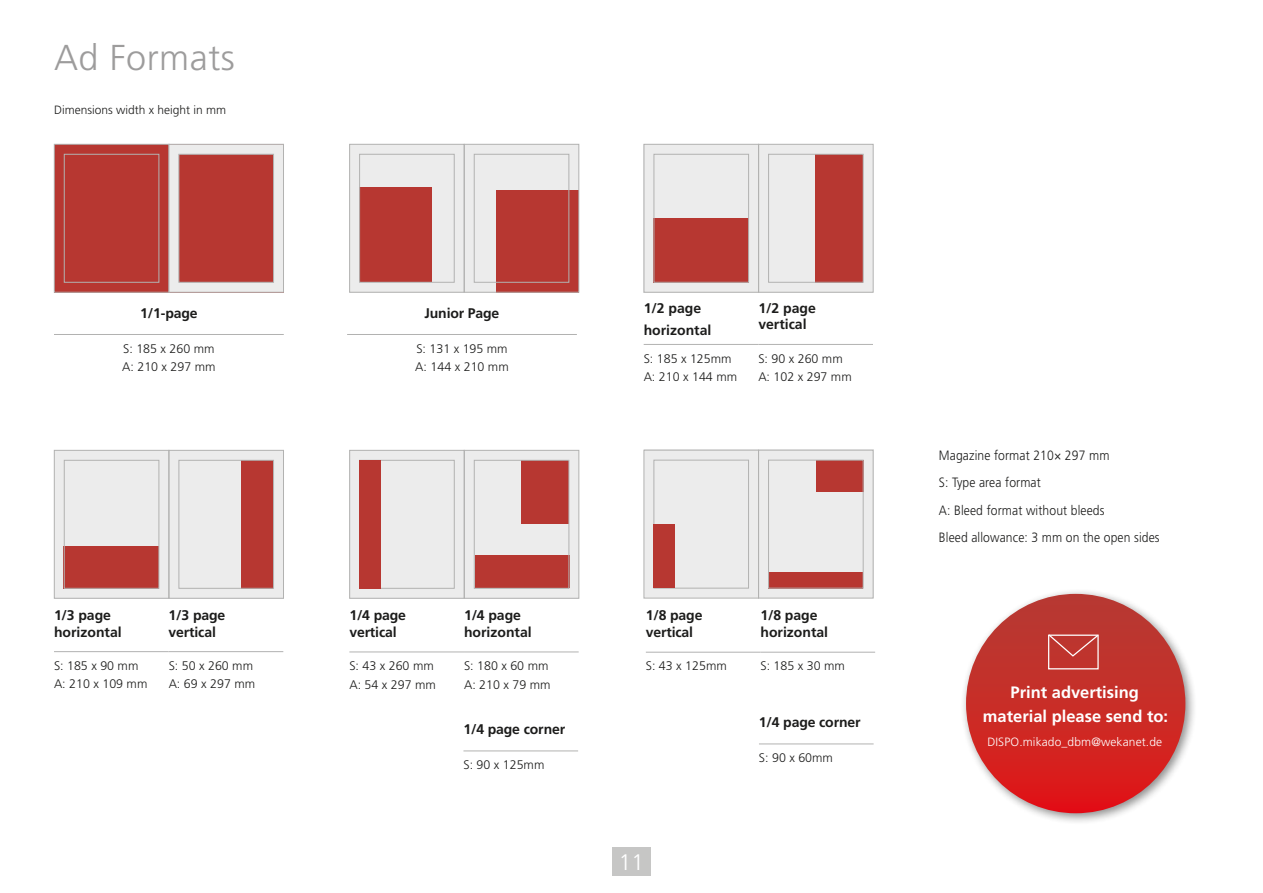
<style>
.page{position:relative;width:1263px;height:893px;background:#fff}
.page>*{position:absolute;margin:0;border:0;box-sizing:border-box;transform-origin:0 0}
.t1{font:300 36px "Frutiger LT Std";letter-spacing:.015em;color:#9d9c9c}
.t2{font:300 22.5px "Frutiger LT Std";color:#fff}
.t3{font:700 16.5px/24px "Frutiger LT Std";color:#fff;text-align:center}
.t4{font:700 13.95px/16.8px "Frutiger LT Std";color:#1c1c1b}
.t5{font:300 13.5px/27.2px "Frutiger LT Std";letter-spacing:.01em;color:#1c1c1b;scale:.9 1}
.t6{font:300 12.45px/18.6px "Frutiger LT Std";color:#1c1c1b}
.t7{font:300 12px "Frutiger LT Std";letter-spacing:.01em;color:#fff}
.t8{font:300 12px "Frutiger LT Std";color:#1c1c1b}
</style>
<div class="page">
<div style="left:54px;top:144px;width:115px;height:149px;background:#b73731;border:1px solid #b2b2b1"></div>
<div style="left:169px;top:144px;width:115px;height:149px;background:#ececec;border:1px solid #b2b2b1"></div>
<div style="left:64px;top:154px;width:95px;height:129px;border:1px solid #b2b2b1"></div>
<div style="left:179px;top:154px;width:95px;height:129px;background:#b73731;border:1px solid #b2b2b1"></div>
<div style="left:349px;top:144px;width:230px;height:148px;background:#ececec"></div>
<div style="left:360px;top:187px;width:72px;height:95px;background:#b73731"></div>
<div style="left:496px;top:190px;width:83px;height:102px;background:#b73731"></div>
<div style="left:349px;top:144px;width:115px;height:149px;border:1px solid #b2b2b1"></div>
<div style="left:464px;top:144px;width:115px;height:149px;border:1px solid #b2b2b1"></div>
<div style="left:359px;top:154px;width:95px;height:129px;border:1px solid #b2b2b1"></div>
<div style="left:474px;top:154px;width:95px;height:129px;border:1px solid #b2b2b1"></div>
<hr style="left:54px;top:334px;width:230px;height:1px;background:#b2b2b1">
<hr style="left:347px;top:334px;width:230px;height:1px;background:#b2b2b1">
<div style="left:644px;top:144px;width:229px;height:148px;background:#ececec"></div>
<div style="left:654px;top:218px;width:95px;height:64px;background:#b73731"></div>
<div style="left:816px;top:154px;width:47px;height:128px;background:#b73731"></div>
<div style="left:644px;top:144px;width:115px;height:149px;border:1px solid #b2b2b1"></div>
<div style="left:758px;top:144px;width:115px;height:149px;border:1px solid #b2b2b1"></div>
<div style="left:654px;top:154px;width:95px;height:129px;border:1px solid #b2b2b1"></div>
<div style="left:768px;top:154px;width:95px;height:129px;border:1px solid #b2b2b1"></div>
<hr style="left:644px;top:344px;width:114px;height:1px;background:#b2b2b1">
<hr style="left:758px;top:344px;width:115px;height:1px;background:#b2b2b1">
<div style="left:54px;top:450px;width:230px;height:148px;background:#ececec"></div>
<div style="left:64px;top:546px;width:95px;height:42px;background:#b73731"></div>
<div style="left:241px;top:460px;width:32px;height:128px;background:#b73731"></div>
<div style="left:54px;top:450px;width:115px;height:149px;border:1px solid #b2b2b1"></div>
<div style="left:169px;top:450px;width:115px;height:149px;border:1px solid #b2b2b1"></div>
<div style="left:64px;top:460px;width:95px;height:129px;border:1px solid #b2b2b1"></div>
<div style="left:179px;top:460px;width:95px;height:129px;border:1px solid #b2b2b1"></div>
<hr style="left:54px;top:651px;width:115px;height:1px;background:#b2b2b1">
<hr style="left:169px;top:651px;width:114px;height:1px;background:#b2b2b1">
<hr style="left:349px;top:652px;width:115px;height:1px;background:#b2b2b1">
<hr style="left:464px;top:652px;width:115px;height:1px;background:#b2b2b1">
<hr style="left:646px;top:652px;width:114px;height:1px;background:#b2b2b1">
<hr style="left:760px;top:652px;width:115px;height:1px;background:#b2b2b1">
<div style="left:960px;top:588px;width:237px;height:237px;background:#1c1c1b;opacity:.5"></div>
<div style="left:966px;top:594px;width:219px;height:219px;background:linear-gradient(to bottom,#b33f36,#e01617);border-radius:110px"></div>
<div style="left:1048px;top:635px;width:51px;height:34px;border:1px solid #fff"></div>
<svg style="left:1047px;top:633px;width:53px;height:24px"></svg>
<div style="left:350px;top:450px;width:229px;height:148px;background:#ececec"></div>
<div style="left:475px;top:555px;width:94px;height:33px;background:#b73731"></div>
<div style="left:522px;top:460px;width:47px;height:64px;background:#b73731"></div>
<div style="left:464px;top:450px;width:115px;height:149px;border:1px solid #b2b2b1"></div>
<div style="left:349px;top:450px;width:115px;height:149px;border:1px solid #b2b2b1"></div>
<div style="left:474px;top:460px;width:95px;height:129px;border:1px solid #b2b2b1"></div>
<div style="left:359px;top:460px;width:96px;height:129px;border:1px solid #b2b2b1"></div>
<div style="left:359px;top:460px;width:22px;height:129px;background:#b73731"></div>
<hr style="left:463px;top:751px;width:115px;height:1px;background:#b2b2b1">
<hr style="left:759px;top:744px;width:115px;height:1px;background:#b2b2b1">
<div style="left:644px;top:450px;width:229px;height:148px;background:#ececec"></div>
<div style="left:768px;top:572px;width:95px;height:16px;background:#b73731"></div>
<div style="left:816px;top:460px;width:47px;height:32px;background:#b73731"></div>
<div style="left:758px;top:450px;width:115px;height:148px;border:1px solid #b2b2b1"></div>
<div style="left:644px;top:450px;width:115px;height:148px;border:1px solid #b2b2b1"></div>
<div style="left:768px;top:460px;width:95px;height:128px;border:1px solid #b2b2b1"></div>
<div style="left:654px;top:460px;width:95px;height:128px;border:1px solid #b2b2b1"></div>
<div style="left:654px;top:524px;width:21px;height:64px;background:#b73731"></div>
<div style="left:612px;top:847px;width:39px;height:28px;background:#c6c6c5"></div>
<h1 class="t1" style="left:54px;top:37px;width:182px">Ad Formats</h1>
<p class="t8" style="left:54px;top:103px;width:174px">Dimensions width x height in mm</p>
<p class="t4" style="left:140px;top:304px;width:59px">1/1-page</p>
<p class="t6" style="left:122px;top:339px;width:95px">S: 185 x 260 mm<br>A: 210 x 297 mm</p>
<p class="t4" style="left:54px;top:607px;width:69px">1/3 page horizontal</p>
<p class="t4" style="left:169px;top:607px;width:58px">1/3 page vertical</p>
<p class="t6" style="left:54px;top:656px;width:95px">S: 185 x 90 mm<br>A: 210 x 109 mm</p>
<p class="t6" style="left:169px;top:656px;width:88px">S: 50 x 260 mm<br>A: 69 x 297 mm</p>
<p class="t4" style="left:425px;top:304px;width:76px">Junior Page</p>
<p class="t6" style="left:415px;top:339px;width:95px">S: 131 x 195 mm<br>A: 144 x 210 mm</p>
<p class="t4" style="left:644px;top:297px;width:69px;line-height:22.4px">1/2 page horizontal</p>
<p class="t4" style="left:758px;top:299px;width:59px">1/2 page vertical</p>
<p class="t6" style="left:644px;top:349px;width:95px">S: 185 x 125mm<br>A: 210 x 144 mm</p>
<p class="t6" style="left:758px;top:349px;width:95px">S: 90 x 260 mm<br>A: 102 x 297 mm</p>
<p class="t4" style="left:349px;top:607px;width:58px">1/4 page vertical</p>
<p class="t4" style="left:464px;top:607px;width:69px">1/4 page horizontal</p>
<p class="t6" style="left:349px;top:657px;width:88px">S: 43 x 260 mm<br>A: 54 x 297 mm</p>
<p class="t6" style="left:464px;top:657px;width:88px">S: 180 x 60 mm<br>A: 210 x 79 mm</p>
<p class="t4" style="left:463px;top:721px;width:103px">1/4 page corner</p>
<p class="t6" style="left:463px;top:756px;width:82px">S: 90 x 125mm</p>
<p class="t4" style="left:646px;top:607px;width:58px">1/8 page vertical</p>
<p class="t4" style="left:760px;top:607px;width:69px">1/8 page horizontal</p>
<p class="t6" style="left:646px;top:657px;width:82px">S: 43 x 125mm</p>
<p class="t6" style="left:760px;top:657px;width:86px">S: 185 x 30 mm</p>
<h2 class="t2" style="left:619px;top:849px;width:27px">11</h2>
<p class="t4" style="left:759px;top:714px;width:103px">1/4 page corner</p>
<p class="t6" style="left:759px;top:749px;width:75px">S: 90 x 60mm</p>
<p class="t5" style="left:939px;top:442px;width:247px">Magazine format 210× 297 mm<br>S: Type area format<br>A: Bleed format without bleeds<br>Bleed allowance: 3 mm on the open sides</p>
<h3 class="t3" style="left:983px;top:681px;width:187px">Print advertising material please send to:</h3>
<p class="t7" style="left:987px;top:735px;width:176px">DISPO.mikado_dbm@wekanet.de</p>
</div>
